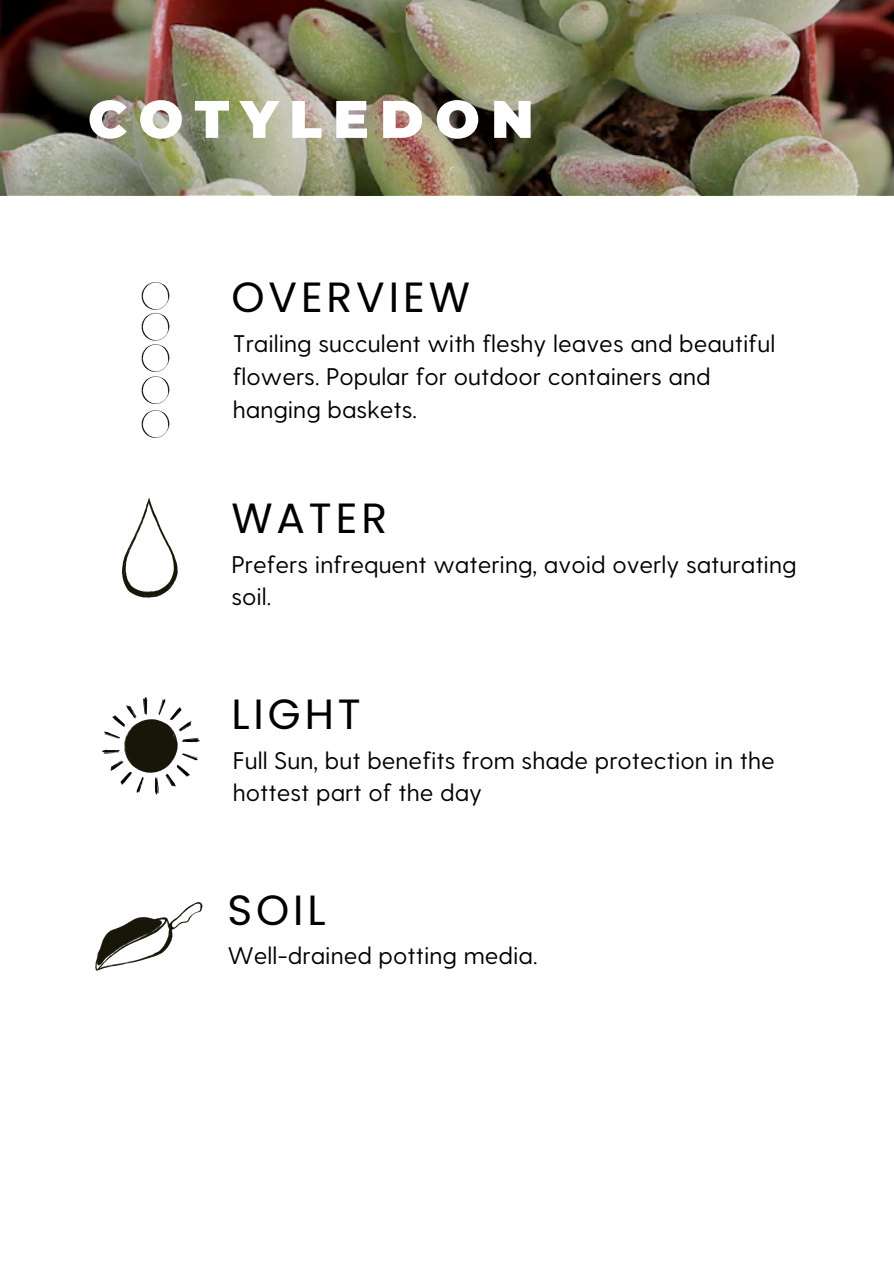
<style>
.page{position:relative;width:894px;height:1264px;background:#fff}
.page>*{position:absolute;margin:0;border:0;box-sizing:border-box;transform-origin:0 0}
.t1{font:900 52.8px "Montserrat";letter-spacing:.215em;color:#fff}
.t2{font:42.15px "Poppins";letter-spacing:.095em;color:#000}
.t3{font:24px/32.7px "Greycliff CF";color:#000}
</style>
<div class="page">
<img style="left:102px;top:697px;width:98px;height:98px">
<img style="left:95px;top:902px;width:108px;height:69px">
<img style="left:121px;top:498px;width:57px;height:100px">
<img style="left:0;top:0;width:893px;height:195px">
<img style="left:141px;top:282px;width:29px;height:156px">
<p class="t1" style="left:88px;top:87px;width:447px">COTYLEDON</p>
<p class="t2" style="left:231px;top:267px;width:240px">OVERVIEW</p>
<p class="t3" style="left:233px;top:326px;width:544px">Trailing succulent with fleshy leaves and beautiful flowers. Popular for outdoor containers and hanging baskets.</p>
<p class="t2" style="left:231px;top:489px;width:157px">WATER</p>
<p class="t3" style="left:231px;top:546px;width:566px">Prefers infrequent watering, avoid overly saturating soil.</p>
<p class="t2" style="left:231px;top:684px;width:131px">LIGHT</p>
<p class="t3" style="left:233px;top:742px;width:543px">Full Sun, but benefits from shade protection in the hottest part of the day</p>
<p class="t2" style="left:227px;top:880px;width:100px">SOIL</p>
<p class="t3" style="left:227px;top:938px;width:311px">Well-drained potting media.</p>
</div>
